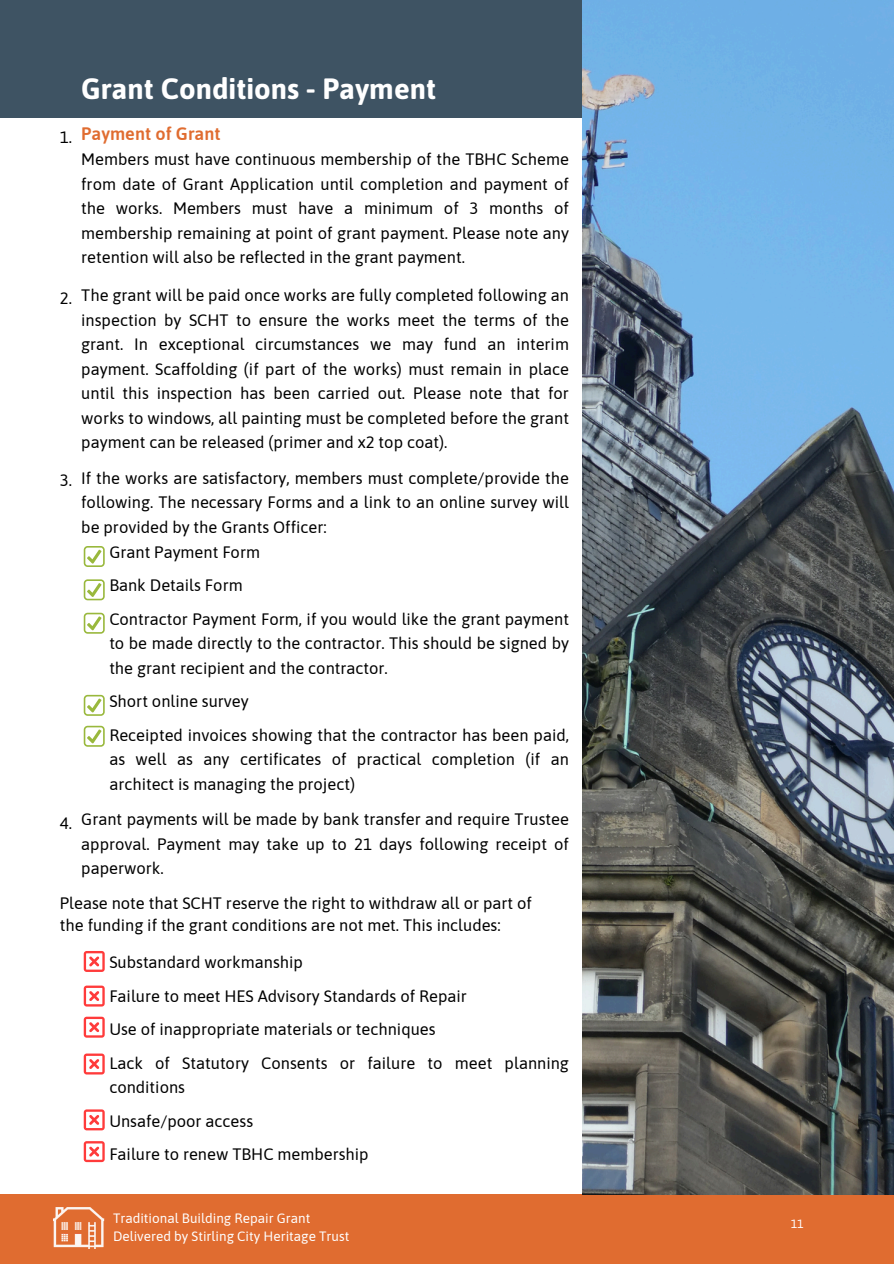
<style>
.page{position:relative;width:894px;height:1264px;background:#fff}
.page>*{position:absolute;margin:0;border:0;box-sizing:border-box;transform-origin:0 0}
.t1{font:700 29.25px "Asap";color:#fff}
.t2{font:600 18px "Asap";color:#e06c30}
.t3{font:16.5px/24.5px "Asap";color:#000;text-align:justify}
.t4{font:13.5px "Asap";color:#fff}
.t5{font:12px "Asap";color:#fff}
</style>
<div class="page">
<div style="left:0;top:1193px;width:893px;height:70px;background:#e06c30"></div>
<img style="left:54px;top:1207px;width:50px;height:41px">
<div style="left:0;top:0;width:893px;height:117px;background:#3e5363"></div>
<img style="left:582px;top:0;width:310px;height:1194px">
<svg style="left:84px;top:546px;width:21px;height:21px"></svg>
<svg style="left:84px;top:579px;width:21px;height:21px"></svg>
<svg style="left:84px;top:612px;width:21px;height:21px"></svg>
<svg style="left:84px;top:695px;width:21px;height:20px"></svg>
<svg style="left:84px;top:725px;width:21px;height:21px"></svg>
<svg style="left:84px;top:951px;width:21px;height:20px"></svg>
<svg style="left:84px;top:985px;width:21px;height:21px"></svg>
<svg style="left:84px;top:1016px;width:21px;height:21px"></svg>
<svg style="left:84px;top:1053px;width:21px;height:21px"></svg>
<svg style="left:84px;top:1109px;width:21px;height:21px"></svg>
<svg style="left:84px;top:1141px;width:21px;height:21px"></svg>
<p class="t3" style="left:60px;top:125px;width:14px">1.</p>
<p class="t3" style="left:60px;top:286px;width:14px">2.</p>
<p class="t3" style="left:60px;top:467px;width:14px">3.</p>
<p class="t3" style="left:60px;top:810px;width:14px">4.</p>
<p class="t1" style="left:81px;top:72px;width:356px">Grant Conditions - Payment</p>
<h1 class="t2" style="left:81px;top:123px;width:141px">Payment of Grant</h1>
<p class="t3" style="left:81px;top:147px;width:489px">Members must have continuous membership of the TBHC Scheme from date of Grant Application until completion and payment of the works. Members must have a minimum of 3 months of membership remaining at point of grant payment. Please note any retention will also be reflected in the grant payment.</p>
<p class="t3" style="left:81px;top:283px;width:489px">The grant will be paid once works are fully completed following an inspection by SCHT to ensure the works meet the terms of the grant. In exceptional circumstances we may fund an interim payment. Scaffolding (if part of the works) must remain in place until this inspection has been carried out. Please note that for works to windows, all painting must be completed before the grant payment can be released (primer and x2 top coat).</p>
<p class="t3" style="left:81px;top:466px;width:489px">If the works are satisfactory, members must complete/provide the following. The necessary Forms and a link to an online survey will be provided by the Grants Officer:</p>
<p class="t3" style="left:109px;top:539px;width:152px">Grant Payment Form</p>
<p class="t3" style="left:109px;top:573px;width:135px">Bank Details Form</p>
<p class="t3" style="left:109px;top:606px;width:461px">Contractor Payment Form, if you would like the grant payment to be made directly to the contractor. This should be signed by the grant recipient and the contractor.</p>
<p class="t3" style="left:109px;top:689px;width:141px">Short online survey</p>
<p class="t3" style="left:109px;top:722px;width:461px">Receipted invoices showing that the contractor has been paid, as well as any certificates of practical completion (if an architect is managing the project)</p>
<p class="t3" style="left:81px;top:807px;width:489px">Grant payments will be made by bank transfer and require Trustee approval. Payment may take up to 21 days following receipt of paperwork.</p>
<p class="t3" style="left:60px;top:891px;width:473px;line-height:22.5px">Please note that SCHT reserve the right to withdraw all or part of the funding if the grant conditions are not met. This includes:</p>
<p class="t3" style="left:109px;top:950px;width:195px">Substandard workmanship</p>
<p class="t3" style="left:109px;top:983px;width:359px">Failure to meet HES Advisory Standards of Repair</p>
<p class="t3" style="left:109px;top:1017px;width:328px">Use of inappropriate materials or techniques</p>
<p class="t3" style="left:109px;top:1050px;width:461px">Lack of Statutory Consents or failure to meet planning conditions</p>
<p class="t3" style="left:109px;top:1108px;width:145px">Unsafe/poor access</p>
<p class="t3" style="left:109px;top:1142px;width:261px">Failure to renew TBHC membership</p>
<p class="t4" style="left:113px;top:1210px;width:199px">Traditional Building Repair Grant</p>
<p class="t4" style="left:113px;top:1228px;width:238px">Delivered by Stirling City Heritage Trust</p>
<p class="t5" style="left:790px;top:1216px;width:14px">11</p>
</div>
